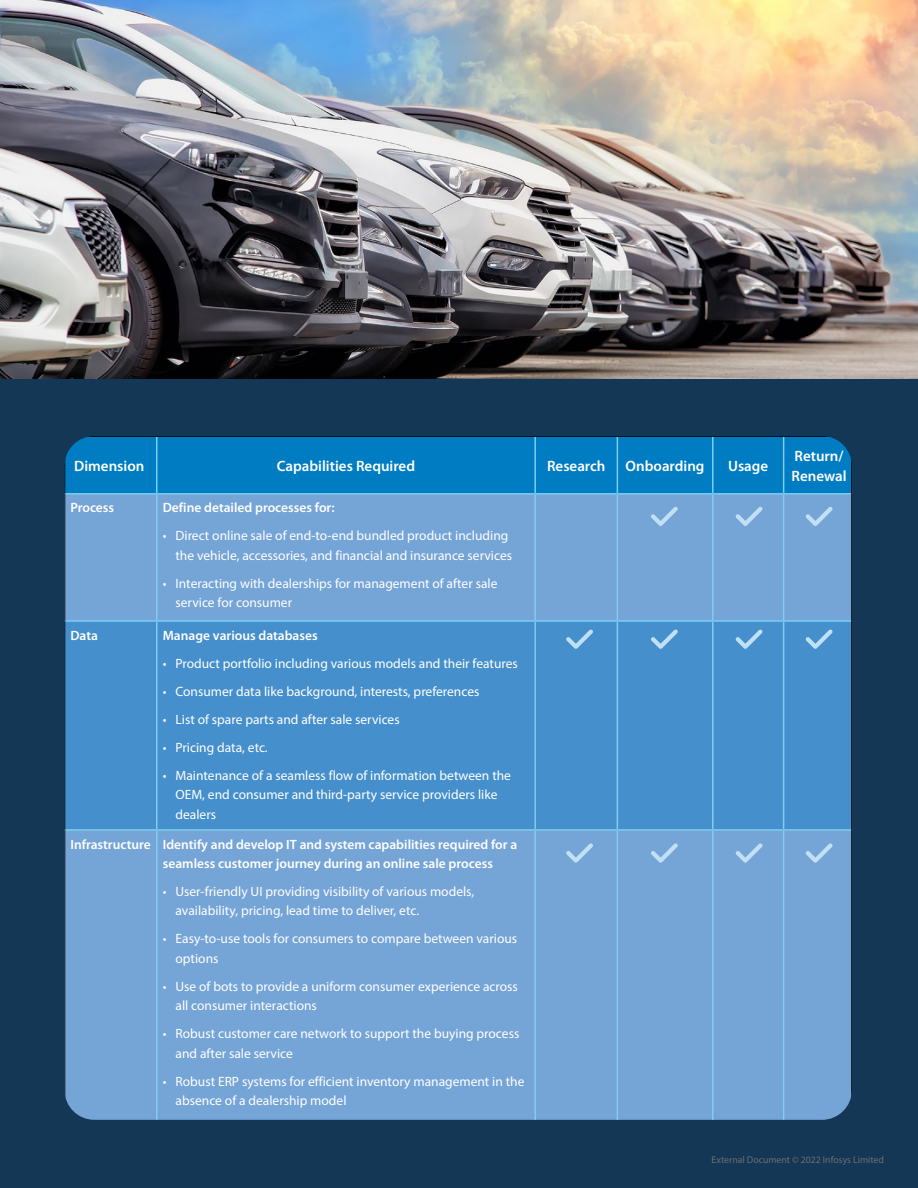
<style>
.page{position:relative;width:918px;height:1188px;background:#fff}
.page>*{position:absolute;margin:0;border:0;box-sizing:border-box;transform-origin:0 0}
.t1{font:600 15px/19.5px "Myriad Pro";color:#fff}
.t2{font:13.5px/19.5px "Myriad Pro";color:#fff}
.t3{font:600 13.5px/19.5px "Myriad Pro";color:#fff}
.t4{font:9.75px "Myriad Pro";color:#6d6e71}
</style>
<div class="page">
<img style="left:0;top:0;width:918px;height:380px">
<div style="left:0;top:380px;width:918px;height:808px;background:#143755"></div>
<svg style="left:65px;top:436px;width:787px;height:684px;background:#5c9ad1"></svg>
<svg style="left:651px;top:507px;width:27px;height:19px"></svg>
<svg style="left:651px;top:629px;width:27px;height:20px"></svg>
<svg style="left:651px;top:843px;width:27px;height:20px"></svg>
<svg style="left:566px;top:629px;width:27px;height:20px"></svg>
<svg style="left:566px;top:843px;width:27px;height:20px"></svg>
<svg style="left:736px;top:507px;width:27px;height:19px"></svg>
<svg style="left:736px;top:629px;width:27px;height:20px"></svg>
<svg style="left:736px;top:843px;width:27px;height:20px"></svg>
<svg style="left:806px;top:507px;width:27px;height:19px"></svg>
<svg style="left:806px;top:629px;width:27px;height:20px"></svg>
<svg style="left:806px;top:843px;width:27px;height:20px"></svg>
<p class="t1" style="left:74px;top:456px;width:72px">Dimension</p>
<p class="t1" style="left:277px;top:456px;width:140px">Capabilities Required</p>
<p class="t1" style="left:547px;top:456px;width:60px">Research</p>
<p class="t1" style="left:626px;top:456px;width:80px">Onboarding</p>
<p class="t1" style="left:728px;top:456px;width:42px">Usage</p>
<p class="t1" style="left:791px;top:446px;width:57px">Return/<br>Renewal</p>
<p class="t3" style="left:70px;top:498px;width:45px">Process</p>
<p class="t3" style="left:163px;top:498px;width:173px">Define detailed processes for:</p>
<p class="t2" style="left:163px;top:526px;width:351px;text-align:right">• Direct online sale of end-to-end bundled product including the vehicle, accessories, and financial and insurance services</p>
<p class="t2" style="left:176px;top:573px;width:323px;text-indent:-13px">• Interacting with dealerships for management of after sale service for consumer</p>
<p class="t3" style="left:70px;top:625px;width:29px">Data</p>
<p class="t3" style="left:163px;top:625px;width:156px">Manage various databases</p>
<p class="t2" style="left:163px;top:653px;width:357px">• Product portfolio including various models and their features</p>
<p class="t2" style="left:163px;top:681px;width:318px">• Consumer data like background, interests, preferences</p>
<p class="t2" style="left:163px;top:709px;width:238px">• List of spare parts and after sale services</p>
<p class="t2" style="left:163px;top:737px;width:107px">• Pricing data, etc.</p>
<p class="t2" style="left:176px;top:765px;width:337px;text-indent:-13px">• Maintenance of a seamless flow of information between the<br>OEM, end consumer and third-party service providers like dealers</p>
<p class="t3" style="left:163px;top:834px;width:356px;text-indent:-92px">Infrastructure Identify and develop IT and system capabilities required for a seamless customer journey during an online sale process</p>
<p class="t2" style="left:176px;top:882px;width:300px;text-indent:-13px">• User-friendly UI providing visibility of various models, availability, pricing, lead time to deliver, etc.</p>
<p class="t2" style="left:176px;top:929px;width:343px;text-indent:-13px">• Easy-to-use tools for consumers to compare between various options</p>
<p class="t2" style="left:176px;top:976px;width:344px;text-indent:-13px">• Use of bots to provide a uniform consumer experience across all consumer interactions</p>
<p class="t2" style="left:176px;top:1024px;width:345px;text-indent:-13px">• Robust customer care network to support the buying process and after sale service</p>
<p class="t2" style="left:176px;top:1071px;width:350px;text-indent:-13px">• Robust ERP systems for efficient inventory management in the absence of a dealership model</p>
<p class="t4" style="left:712px;top:1154px;width:174px">External Document © 2022 Infosys Limited</p>
</div>
